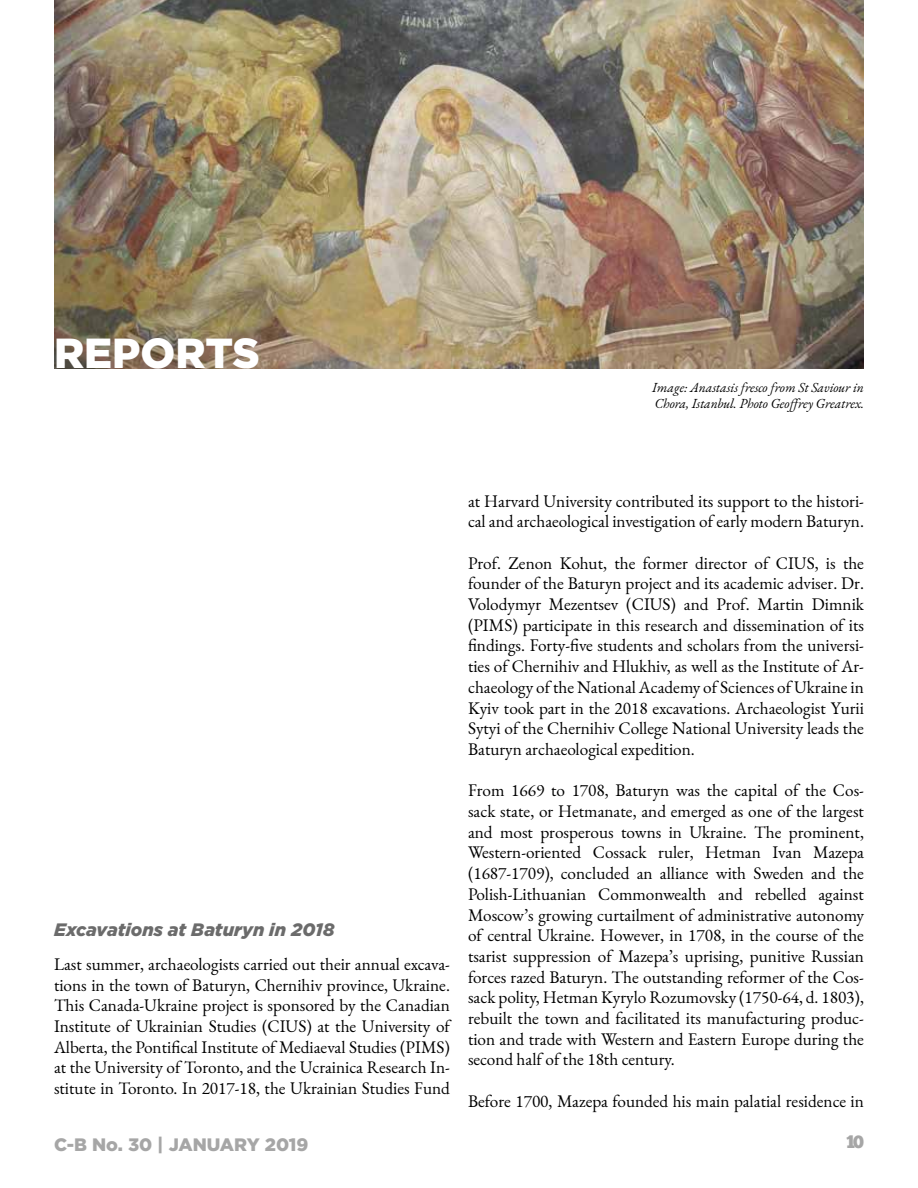
<style>
.page{position:relative;width:918px;height:1188px;background:#fff}
.page>*{position:absolute;margin:0;border:0;box-sizing:border-box;transform-origin:0 0}
.t1{font:900 42px "Gotham";color:#fff}
.t2{font:italic 900 18px "Gotham";color:#6b6b6b}
.t3{font:900 18px "Gotham";color:#a6a6a6}
.t4{font:18px "Chunk Five";color:#a6a6a6}
.t5{font:17.25px/20.7px "EB Garamond";color:#000;text-align:justify}
.t6{font:italic 13.5px/16.2px "EB Garamond";color:#000}
</style>
<div class="page">
<img style="left:54px;top:0;width:810px;height:369px">
<h1 class="t1" style="left:54px;top:329px;width:208px">REPORTS</h1>
<p class="t6" style="left:652px;top:379px;width:213px">Image: Anastasis fresco from St Saviour in<br>Chora, Istanbul. Photo Geoffrey Greatrex.</p>
<p class="t2" style="left:54px;top:919px;width:282px">Excavations at Baturyn in 2018</p>
<p class="t5" style="left:54px;top:954px;width:398px">Last summer, archaeologists carried out their annual excava&shy;tions in the town of Baturyn, Chernihiv province, Ukraine.<br>This Canada-Ukraine project is sponsored by the Canadian Institute of Ukrainian Studies (CIUS) at the University of Alberta, the Pontifical Institute of Mediaeval Studies (PIMS) at the University of Toronto, and the Ucrainica Research In&shy;stitute in Toronto. In 2017-18, the Ukrainian Studies Fund</p>
<p class="t5" style="left:468px;top:490px;width:398px">at Harvard University contributed its support to the histori&shy;cal and archaeological investigation of early modern Baturyn.</p>
<p class="t5" style="left:468px;top:553px;width:398px">Prof. Zenon Kohut, the former director of CIUS, is the founder of the Baturyn project and its academic adviser. Dr.<br>Volodymyr Mezentsev (CIUS) and Prof. Martin Dimnik (PIMS) participate in this research and dissemination of its findings. Forty-five students and scholars from the universi&shy;ties of Chernihiv and Hlukhiv, as well as the Institute of Ar&shy;chaeology of the National Academy of Sciences of Ukraine in Kyiv took part in the 2018 excavations. Archaeologist Yurii Sytyi of the Chernihiv College National University leads the Baturyn archaeological expedition.</p>
<p class="t5" style="left:468px;top:780px;width:398px">From 1669 to 1708, Baturyn was the capital of the Cos&shy;sack state, or Hetmanate, and emerged as one of the largest and most prosperous towns in Ukraine. The prominent, Western-oriented Cossack ruler, Hetman Ivan Mazepa (1687-1709), concluded an alliance with Sweden and the Polish-Lithuanian Commonwealth and rebelled against Moscow’s growing curtailment of administrative autonomy of central Ukraine. However, in 1708, in the course of the tsarist suppression of Mazepa’s uprising, punitive Russian forces razed Baturyn. The outstanding reformer of the Cos&shy;sack polity, Hetman Kyrylo Rozumovsky (1750-64, d. 1803), rebuilt the town and facilitated its manufacturing produc&shy;tion and trade with Western and Eastern Europe during the second half of the 18th century.</p>
<p class="t5" style="left:468px;top:1091px;width:397px">Before 1700, Mazepa founded his main palatial residence in</p>
<p class="t3" style="left:54px;top:1134px;width:256px">C-B No. 30 | JANUARY 2019</p>
<p class="t4" style="left:846px;top:1133px;width:19px">10</p>
</div>
